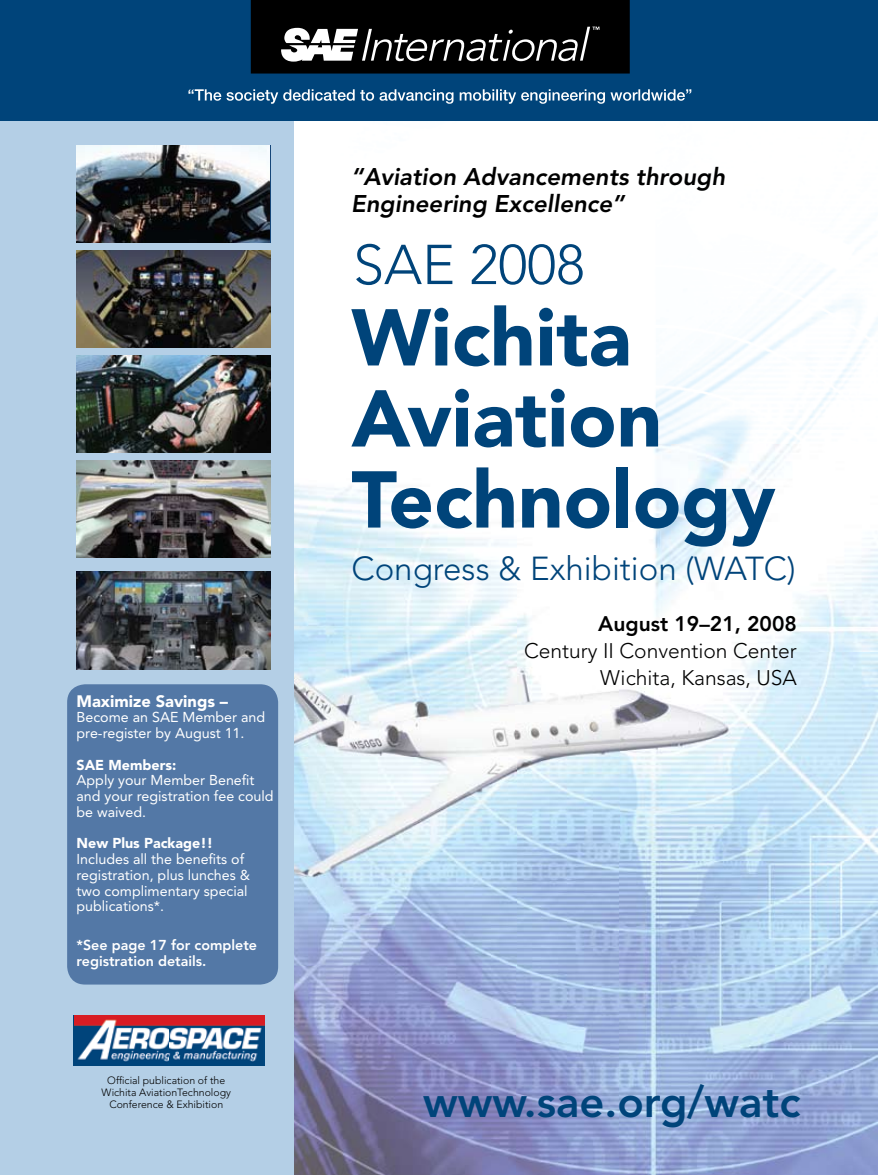
<style>
.page{position:relative;width:878px;height:1175px;background:#fff}
.page>*{position:absolute;margin:0;border:0;box-sizing:border-box;transform-origin:0 0}
.t1{font:900 79.5px/81px "Avenir";color:#00447a}
.t2{font:300 55.5px "Avenir";color:#00447a}
.t3{font:800 43.5px "Avenir";color:#00447a}
.t4{font:300 33px "Avenir";color:#00447a}
.t5{font:italic 800 24px/27px "Avenir";color:#000}
.t6{font:300 21px/27px "Avenir";color:#000;text-align:right}
.t7{font:800 21px "Avenir";color:#000}
.t8{font:900 16.5px "Avenir";color:#fff}
.t9{font:14.25px/15.8px "Avenir";color:#fff}
.t10{font:800 14.25px/16.5px "Avenir";color:#fff}
.t11{font:900 14.25px "Avenir";color:#fff}
.t12{font:300 10.5px/12px "Avenir";color:#000;text-align:center}
</style>
<div class="page">
<img style="left:294px;top:120px;width:325px;height:1px">
<img style="left:619px;top:120px;width:259px;height:1054px">
<img style="left:294px;top:484px;width:221px;height:482px">
<img style="left:515px;top:520px;width:104px;height:654px">
<img style="left:294px;top:966px;width:222px;height:208px">
<div style="left:0;top:120px;width:294px;height:1054px;background:#b4cfe6"></div>
<div style="left:67px;top:684px;width:211px;height:300px;background:#5378a6;border-radius:18px"></div>
<img style="left:76px;top:145px;width:194px;height:97px">
<img style="left:76px;top:250px;width:195px;height:97px">
<img style="left:76px;top:355px;width:194px;height:98px">
<img style="left:76px;top:461px;width:194px;height:97px">
<img style="left:76px;top:572px;width:195px;height:97px">
<div style="left:0;top:0;width:878px;height:120px;background:#00447a"></div>
<svg style="left:251px;top:0;width:378px;height:74px;background:#1e1f1f"></svg>
<svg style="left:188px;top:89px;width:503px;height:15px"></svg>
<div style="left:74px;top:1015px;width:191px;height:50px;background:#00447a"></div>
<img style="left:75px;top:1015px;width:189px;height:47px">
<p class="t8" style="left:76px;top:691px;width:153px">Maximize Savings –</p>
<p class="t9" style="left:76px;top:709px;width:190px">Become an SAE Member and pre-register by August 11.</p>
<p class="t11" style="left:76px;top:756px;width:101px">SAE Members:</p>
<p class="t9" style="left:76px;top:772px;width:198px">Apply your Member Benefit and your registration fee could be waived.</p>
<p class="t11" style="left:76px;top:834px;width:138px">New Plus Package!!</p>
<p class="t9" style="left:76px;top:851px;width:175px">Includes all the benefits of registration, plus lunches &amp; two complimentary special publications*.</p>
<p class="t10" style="left:76px;top:936px;width:182px">*See page 17 for complete registration details.</p>
<p class="t12" style="left:101px;top:1073px;width:131px">Official publication of the<br>Wichita AviationTechnology<br>Conference &amp; Exhibition</p>
<h3 class="t5" style="left:351px;top:163px;width:375px">“Aviation Advancements through<br>Engineering Excellence”</h3>
<h2 class="t2" style="left:353px;top:232px;width:233px">SAE 2008</h2>
<h1 class="t1" style="left:351px;top:296px;width:425px">Wichita<br>Aviation<br>Technology</h1>
<h3 class="t4" style="left:351px;top:549px;width:446px">Congress &amp; Exhibition (WATC)</h3>
<h3 class="t7" style="left:598px;top:611px;width:200px">August 19–21, 2008</h3>
<h3 class="t6" style="left:524px;top:637px;width:274px">Century II Convention Center<br>Wichita, Kansas, USA</h3>
<h3 class="t3" style="left:423px;top:1075px;width:378px">www.sae.org/watc</h3>
</div>
